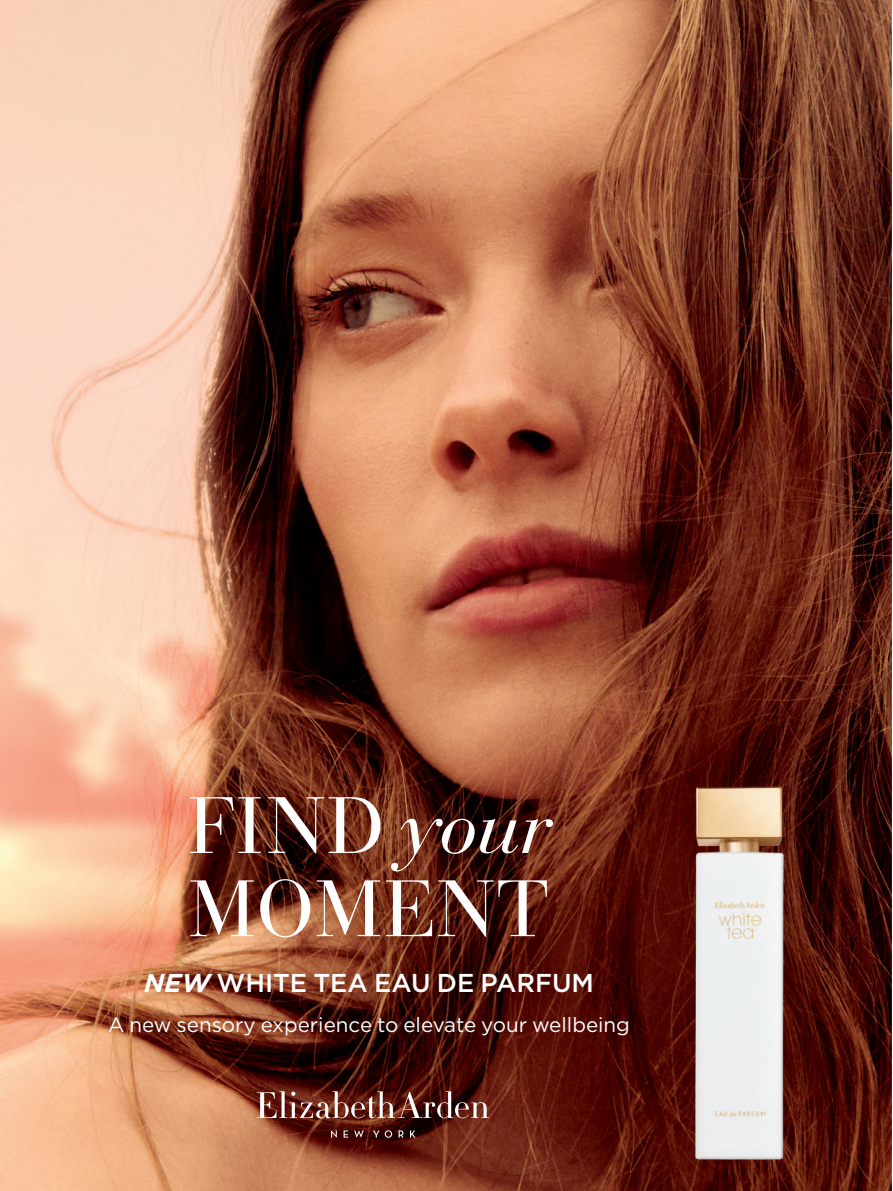
<style>
.page{position:relative;width:893px;height:1191px;background:#fff}
.page>*{position:absolute;margin:0;border:0;box-sizing:border-box;transform-origin:0 0}
.t1{font:79.2px/83.1px "Bauer Bodoni Std";letter-spacing:.02em;color:#fff}
.t2{font:500 25.8px "Gotham";color:#fff}
.t3{font:20.55px "Gotham";color:#fff}
.s1{font-style:italic}
.s2{font-weight:700;font-style:italic}
</style>
<div class="page">
<img style="left:0;top:0;width:892px;height:1191px">
<svg style="left:257px;top:1091px;width:232px;height:27px;background:#7c4940"></svg>
<svg style="left:331px;top:1130px;width:6px;height:7px"></svg>
<svg style="left:344px;top:1130px;width:4px;height:7px"></svg>
<svg style="left:354px;top:1130px;width:10px;height:7px"></svg>
<svg style="left:373px;top:1130px;width:6px;height:7px"></svg>
<svg style="left:385px;top:1130px;width:7px;height:7px"></svg>
<svg style="left:399px;top:1130px;width:5px;height:7px"></svg>
<svg style="left:410px;top:1130px;width:5px;height:7px"></svg>
<img style="left:631px;top:771px;width:209px;height:403px">
<h1 class="t1" style="left:188px;top:785px;width:364px">FIND <span class="s1">your<br></span>MOMENT</h1>
<p class="t2" style="left:144px;top:966px;width:451px"><span class="s2">NEW</span> WHITE TEA EAU DE PARFUM</p>
<p class="t3" style="left:108px;top:1011px;width:523px">A new sensory experience to elevate your wellbeing</p>
</div>
